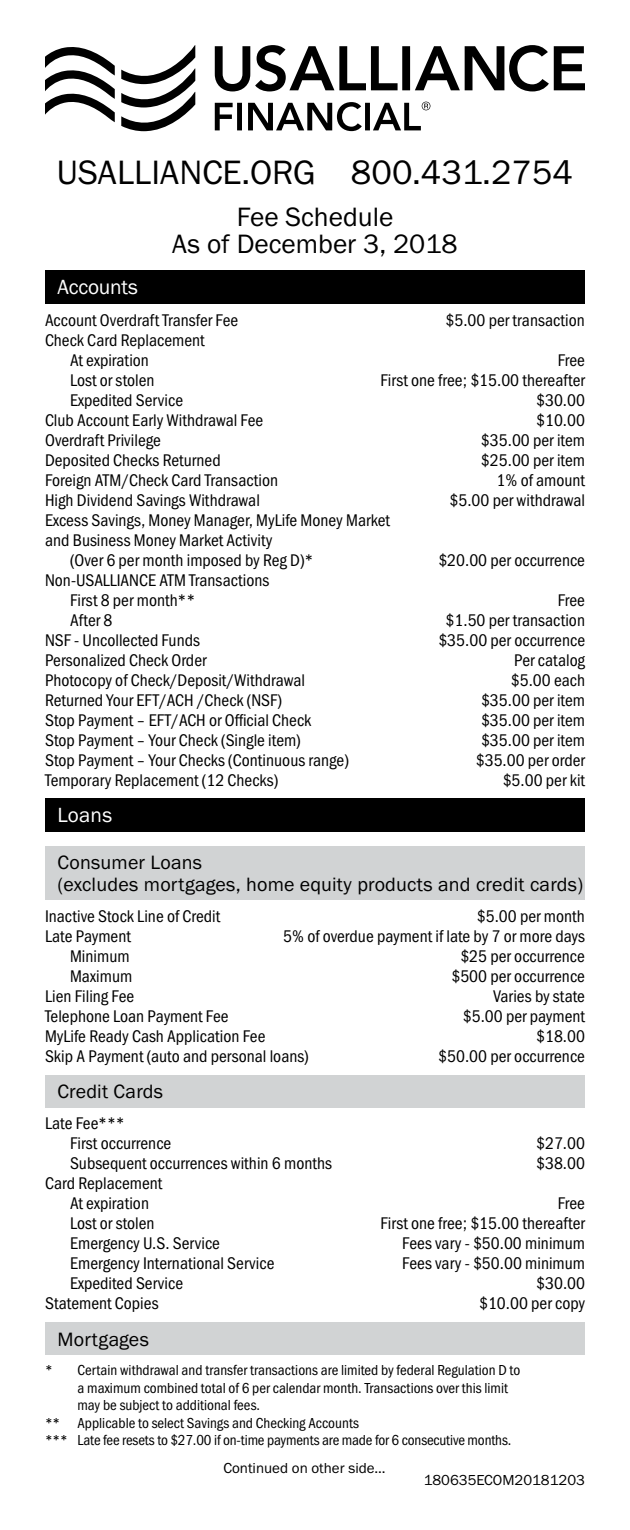
<style>
.page{position:relative;width:630px;height:1530px;background:#fff}
.page>*{position:absolute;margin:0;border:0;box-sizing:border-box;transform-origin:0 0}
.t1{font:35px "Franklin Gothic URW Boo";color:#000}
.t2{font:27.5px/27.5px "Franklin Gothic URW Boo";color:#000;text-align:center}
.t3{font:21.25px "Franklin Gothic URW Boo";letter-spacing:-.01em;color:#fff}
.t4{font:20px/21.2px "Franklin Gothic URW Boo";letter-spacing:.01em;color:#000}
.t5{font:17.5px/20px "Franklin Gothic URW Con Boo";color:#000}
.t6{font:15px "Franklin Gothic URW Con Boo";color:#000}
.t7{font:15px "Franklin Gothic URW Boo";color:#000}
</style>
<div class="page">
<div style="left:45px;top:270px;width:540px;height:34px;background:#000"></div>
<div style="left:45px;top:798px;width:540px;height:33px;background:#000"></div>
<div style="left:45px;top:846px;width:540px;height:54px;background:#d1d3d4"></div>
<div style="left:45px;top:1075px;width:540px;height:32px;background:#d1d3d4"></div>
<div style="left:45px;top:1322px;width:540px;height:33px;background:#d1d3d4"></div>
<svg style="left:45px;top:45px;width:150px;height:86px"></svg>
<svg style="left:215px;top:45px;width:370px;height:46px"></svg>
<svg style="left:215px;top:102px;width:215px;height:29px"></svg>
<h1 class="t1" style="left:57px;top:151px;width:518px">USALLIANCE.ORG 800.431.2754</h1>
<h2 class="t2" style="left:172px;top:202px;width:287px">Fee Schedule<br>As of December 3, 2018</h2>
<p class="t3" style="left:58px;top:274px;width:82px">Accounts</p>
<p class="t5" style="left:45px;top:309px;width:195px">Account Overdraft Transfer Fee</p>
<p class="t5" style="left:446px;top:309px;width:141px">$5.00 per transaction</p>
<p class="t5" style="left:70px;top:329px;width:136px;text-indent:-25px">Check Card Replacement<br>At expiration</p>
<p class="t5" style="left:558px;top:349px;width:29px">Free</p>
<p class="t5" style="left:70px;top:369px;width:86px">Lost or stolen</p>
<p class="t5" style="left:380px;top:369px;width:206px">First one free; $15.00 thereafter</p>
<p class="t5" style="left:70px;top:389px;width:115px">Expedited Service</p>
<p class="t5" style="left:536px;top:389px;width:50px">$30.00</p>
<p class="t5" style="left:45px;top:409px;width:220px">Club Account Early Withdrawal Fee</p>
<p class="t5" style="left:536px;top:409px;width:50px">$10.00</p>
<p class="t5" style="left:45px;top:430px;width:117px">Overdraft Privilege</p>
<p class="t5" style="left:481px;top:430px;width:106px">$35.00 per item</p>
<p class="t5" style="left:45px;top:450px;width:177px">Deposited Checks Returned</p>
<p class="t5" style="left:481px;top:450px;width:106px">$25.00 per item</p>
<p class="t5" style="left:45px;top:470px;width:235px">Foreign ATM/Check Card Transaction</p>
<p class="t5" style="left:497px;top:470px;width:90px">1% of amount</p>
<p class="t5" style="left:45px;top:490px;width:216px">High Dividend Savings Withdrawal</p>
<p class="t5" style="left:450px;top:490px;width:137px">$5.00 per withdrawal</p>
<p class="t5" style="left:45px;top:510px;width:347px">Excess Savings, Money Manager, MyLife Money Market</p>
<p class="t5" style="left:45px;top:530px;width:229px">and Business Money Market Activity</p>
<p class="t5" style="left:70px;top:550px;width:245px">(Over 6 per month imposed by Reg D)*</p>
<p class="t5" style="left:438px;top:550px;width:148px">$20.00 per occurrence</p>
<p class="t5" style="left:70px;top:570px;width:201px;text-indent:-25px">Non-USALLIANCE ATM Transactions<br>First 8 per month**</p>
<p class="t5" style="left:558px;top:590px;width:29px">Free</p>
<p class="t5" style="left:70px;top:610px;width:44px">After 8</p>
<p class="t5" style="left:446px;top:610px;width:141px">$1.50 per transaction</p>
<p class="t5" style="left:45px;top:630px;width:156px">NSF - Uncollected Funds</p>
<p class="t5" style="left:438px;top:630px;width:148px">$35.00 per occurrence</p>
<p class="t5" style="left:45px;top:650px;width:163px">Personalized Check Order</p>
<p class="t5" style="left:514px;top:650px;width:72px">Per catalog</p>
<p class="t5" style="left:45px;top:670px;width:261px">Photocopy of Check/Deposit/Withdrawal</p>
<p class="t5" style="left:511px;top:670px;width:76px">$5.00 each</p>
<p class="t5" style="left:45px;top:690px;width:238px">Returned Your EFT/ACH /Check (NSF)</p>
<p class="t5" style="left:481px;top:690px;width:106px">$35.00 per item</p>
<p class="t5" style="left:45px;top:710px;width:268px">Stop Payment – EFT/ACH or Official Check</p>
<p class="t5" style="left:481px;top:710px;width:106px">$35.00 per item</p>
<p class="t5" style="left:45px;top:730px;width:257px">Stop Payment – Your Check (Single item)</p>
<p class="t5" style="left:481px;top:730px;width:106px">$35.00 per item</p>
<p class="t5" style="left:45px;top:750px;width:305px">Stop Payment – Your Checks (Continuous range)</p>
<p class="t5" style="left:476px;top:750px;width:111px">$35.00 per order</p>
<p class="t5" style="left:45px;top:770px;width:235px">Temporary Replacement (12 Checks)</p>
<p class="t5" style="left:503px;top:770px;width:84px">$5.00 per kit</p>
<p class="t3" style="left:58px;top:802px;width:56px">Loans</p>
<p class="t4" style="left:58px;top:852px;width:527px">Consumer Loans<br>(excludes mortgages, home equity products and credit cards)</p>
<p class="t5" style="left:45px;top:906px;width:177px">Inactive Stock Line of Credit</p>
<p class="t5" style="left:477px;top:906px;width:110px">$5.00 per month</p>
<p class="t5" style="left:45px;top:926px;width:87px">Late Payment</p>
<p class="t5" style="left:283px;top:926px;width:303px">5% of overdue payment if late by 7 or more days</p>
<p class="t5" style="left:70px;top:946px;width:61px">Minimum</p>
<p class="t5" style="left:460px;top:946px;width:126px">$25 per occurrence</p>
<p class="t5" style="left:70px;top:966px;width:64px">Maximum</p>
<p class="t5" style="left:451px;top:966px;width:135px">$500 per occurrence</p>
<p class="t5" style="left:45px;top:986px;width:91px">Lien Filing Fee</p>
<p class="t5" style="left:493px;top:986px;width:94px">Varies by state</p>
<p class="t5" style="left:45px;top:1006px;width:185px">Telephone Loan Payment Fee</p>
<p class="t5" style="left:463px;top:1006px;width:124px">$5.00 per payment</p>
<p class="t5" style="left:45px;top:1026px;width:222px">MyLife Ready Cash Application Fee</p>
<p class="t5" style="left:536px;top:1026px;width:50px">$18.00</p>
<p class="t5" style="left:45px;top:1046px;width:265px">Skip A Payment (auto and personal loans)</p>
<p class="t5" style="left:438px;top:1046px;width:148px">$50.00 per occurrence</p>
<p class="t4" style="left:58px;top:1080px;width:107px">Credit Cards</p>
<p class="t5" style="left:70px;top:1113px;width:103px;text-indent:-25px">Late Fee***<br>First occurrence</p>
<p class="t5" style="left:536px;top:1133px;width:50px">$27.00</p>
<p class="t5" style="left:70px;top:1153px;width:264px">Subsequent occurrences within 6 months</p>
<p class="t5" style="left:536px;top:1153px;width:50px">$38.00</p>
<p class="t5" style="left:70px;top:1173px;width:94px;text-indent:-25px">Card Replacement<br>At expiration</p>
<p class="t5" style="left:558px;top:1193px;width:29px">Free</p>
<p class="t5" style="left:70px;top:1213px;width:86px">Lost or stolen</p>
<p class="t5" style="left:381px;top:1213px;width:206px">First one free; $15.00 thereafter</p>
<p class="t5" style="left:70px;top:1233px;width:151px">Emergency U.S. Service</p>
<p class="t5" style="left:402px;top:1233px;width:184px">Fees vary - $50.00 minimum</p>
<p class="t5" style="left:70px;top:1253px;width:206px">Emergency International Service</p>
<p class="t5" style="left:402px;top:1253px;width:184px">Fees vary - $50.00 minimum</p>
<p class="t5" style="left:70px;top:1273px;width:115px">Expedited Service</p>
<p class="t5" style="left:536px;top:1273px;width:50px">$30.00</p>
<p class="t5" style="left:45px;top:1293px;width:115px">Statement Copies</p>
<p class="t5" style="left:479px;top:1293px;width:108px">$10.00 per copy</p>
<p class="t4" style="left:58px;top:1328px;width:93px">Mortgages</p>
<p class="t6" style="left:45px;top:1361px;width:477px">* Certain withdrawal and transfer transactions are limited by federal Regulation D to</p>
<p class="t6" style="left:78px;top:1378px;width:432px">a maximum combined total of 6 per calendar month. Transactions over this limit</p>
<p class="t6" style="left:78px;top:1396px;width:184px">may be subject to additional fees.</p>
<p class="t6" style="left:45px;top:1413px;width:316px">** Applicable to select Savings and Checking Accounts</p>
<p class="t6" style="left:45px;top:1431px;width:468px">*** Late fee resets to $27.00 if on-time payments are made for 6 consecutive months.</p>
<p class="t7" style="left:223px;top:1458px;width:164px">Continued on other side...</p>
<p class="t7" style="left:424px;top:1470px;width:163px">180635ECOM20181203</p>
</div>
